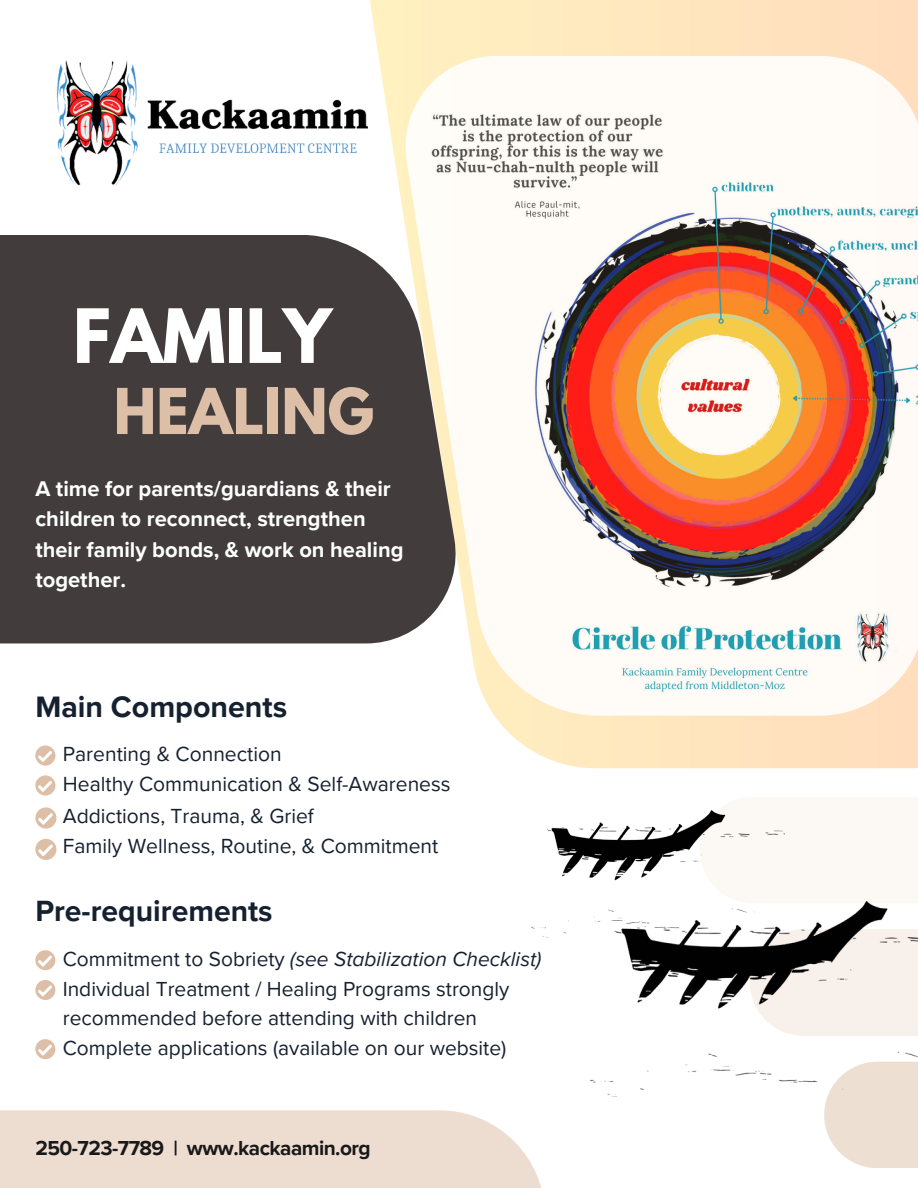
<style>
.page{position:relative;width:918px;height:1188px;background:#fff}
.page>*{position:absolute;margin:0;border:0;box-sizing:border-box;transform-origin:0 0}
.t1{font:700 66.3px "League Spartan";color:#fff}
.t2{font:700 55.95px "League Spartan";color:#ddbfa8}
.t3{font:700 30.45px "Proxima Nova";color:#162130}
.t4{font:700 30.15px "Proxima Nova";color:#162130}
.t5{font:700 21.9px/30.5px "Proxima Nova";color:#fff}
.t6{font:21px/29.1px "Proxima Nova";color:#162130}
.t7{font:italic 21px "Proxima Nova";color:#162130}
.t8{font:700 20.85px "Proxima Nova";letter-spacing:-.025em;color:#191919}
.s1{font-style:normal}
</style>
<div class="page">
<svg style="left:355px;top:0;width:563px;height:768px;fill:#ffe9bf"></svg>
<img style="left:405px;top:56px;width:513px;height:660px">
<svg style="left:824px;top:1096px;width:94px;height:72px;background:#efe1d7"></svg>
<div style="left:0;top:1110px;width:545px;height:78px;background:#edddd1"></div>
<img style="left:56px;top:44px;width:337px;height:155px">
<div style="left:0;top:235px;width:457px;height:408px;background:#423c3d"></div>
<div style="left:699px;top:797px;width:219px;height:106px;background:#fcf8f4"></div>
<img style="left:531px;top:810px;width:253px;height:127px">
<svg style="left:35px;top:745px;width:20px;height:21px"></svg>
<svg style="left:35px;top:775px;width:20px;height:21px"></svg>
<svg style="left:35px;top:807px;width:21px;height:22px"></svg>
<svg style="left:35px;top:839px;width:21px;height:21px"></svg>
<svg style="left:35px;top:950px;width:20px;height:20px"></svg>
<svg style="left:35px;top:980px;width:20px;height:20px"></svg>
<svg style="left:35px;top:1039px;width:20px;height:20px"></svg>
<img style="left:591px;top:901px;width:327px;height:195px">
<p class="t1" style="left:73px;top:303px;width:260px">FAMILY</p>
<p class="t2" style="left:114px;top:384px;width:262px">HEALING</p>
<h1 class="t5" style="left:35px;top:474px;width:370px">A time for parents/guardians &amp; their children to reconnect, strengthen their family bonds, &amp; work on healing together.</h1>
<h4 class="t3" style="left:35px;top:689px;width:254px">Main Components</h4>
<h3 class="t6" style="left:63px;top:740px;width:220px">Parenting &amp; Connection</h3>
<p class="t6" style="left:63px;top:770px;width:389px">Healthy Communication &amp; Self-Awareness</p>
<p class="t6" style="left:63px;top:802px;width:252px">Addictions, Trauma, &amp; Grief</p>
<p class="t6" style="left:63px;top:832px;width:377px">Family Wellness, Routine, &amp; Commitment</p>
<p class="t4" style="left:35px;top:894px;width:239px">Pre-requirements</p>
<p class="t7" style="left:63px;top:946px;width:480px"><span class="s1">Commitment to Sobriety</span> (see Stabilization Checklist)</p>
<p class="t6" style="left:63px;top:975px;width:448px">Individual Treatment / Healing Programs strongly recommended before attending with children</p>
<p class="t6" style="left:63px;top:1034px;width:445px">Complete applications (available on our website)</p>
<h2 class="t8" style="left:35px;top:1136px;width:337px">250-723-7789 | www.kackaamin.org</h2>
</div>
